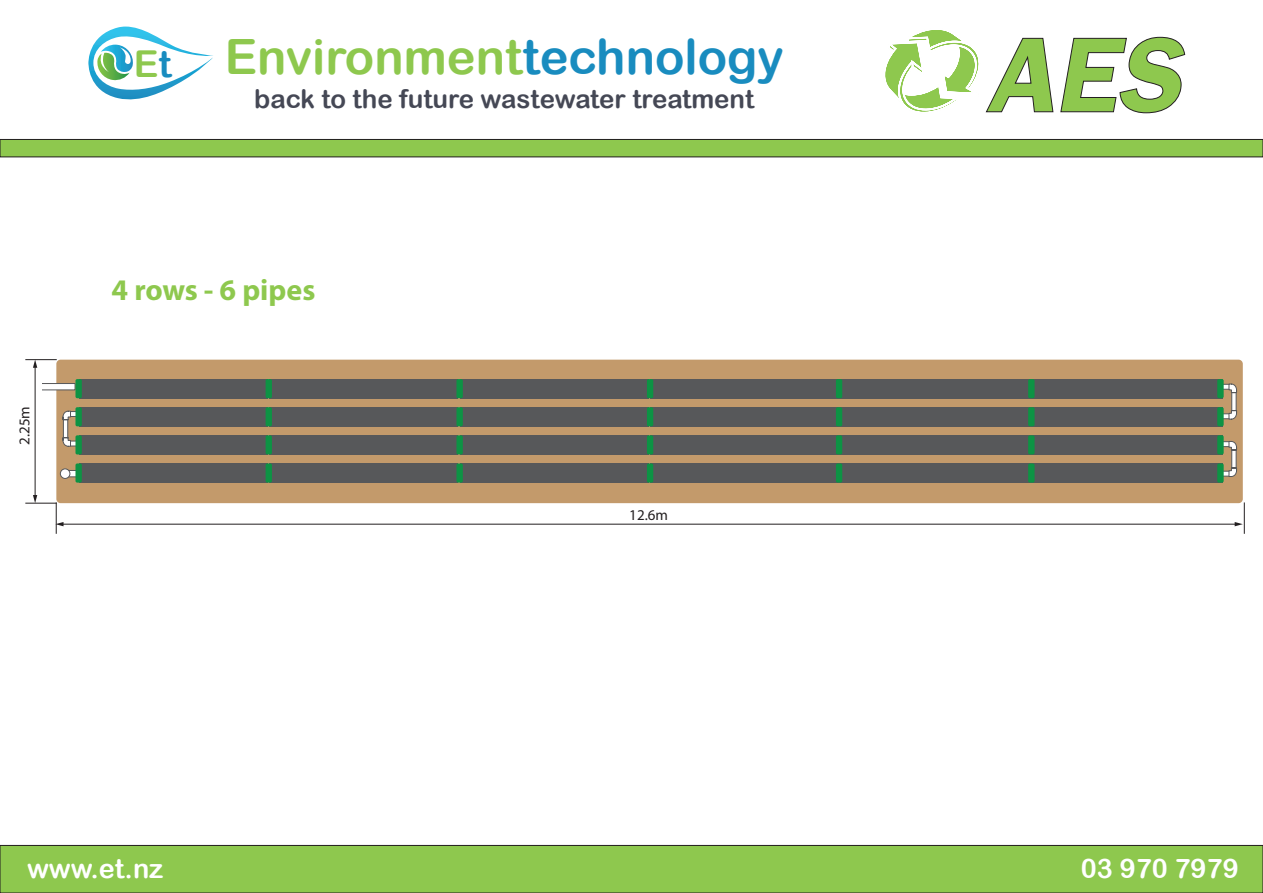
<style>
.page{position:relative;width:1263px;height:893px;background:#fff}
.page>*{position:absolute;margin:0;border:0;box-sizing:border-box;transform-origin:0 0}
.t1{font:italic 169.95px "Freesia UPC Bold";color:#8ec84e}
.t2{font:48.75px "Arial Rounded MT Bold";color:#8ec84e}
.t3{font:700 30px "Myriad Pro";color:#8ec84e}
.t4{font:27px "Arial Rounded MT Bold";color:#fff}
.t5{font:25.8px "Arial Rounded MT Bold";color:#454855}
.t6{font:15px "Myriad Pro";color:#231f20}
.s1{font-size:37.05px}
.s2{font-size:37.05px;color:#198cbf}
.s3{color:#198cbf}
</style>
<div class="page">
<div style="left:0;top:139px;width:1263px;height:18px;background:#8ec84e"></div>
<div style="left:0;top:139px;width:1263px;height:18px;border:1px solid #231f20"></div>
<div style="left:0;top:845px;width:1263px;height:48px;background:#8ec84e"></div>
<div style="left:0;top:845px;width:1263px;height:48px;border:1px solid #231f20"></div>
<svg style="left:88px;top:27px;width:125px;height:73px"></svg>
<div style="left:56px;top:360px;width:1187px;height:143px;background:#c39a6b;border-radius:4px"></div>
<svg style="left:1224px;top:414px;width:4px;height:5px"></svg>
<svg style="left:1224px;top:384px;width:4px;height:5px"></svg>
<svg style="left:1231px;top:393px;width:5px;height:17px"></svg>
<svg style="left:1228px;top:410px;width:9px;height:9px"></svg>
<svg style="left:1228px;top:384px;width:9px;height:9px"></svg>
<div style="left:34px;top:383px;width:41px;height:7px;background:#fff;border:1px solid #57585a"></div>
<div style="left:25px;top:378px;width:16px;height:15px;background:#fff"></div>
<div style="left:79px;top:379px;width:188px;height:19px;background:#57585a"></div>
<div style="left:75px;top:379px;width:7px;height:19px;background:#0d9344;border-radius:2px"></div>
<div style="left:269px;top:379px;width:188px;height:19px;background:#57585a"></div>
<div style="left:266px;top:379px;width:6px;height:19px;background:#0d9344;border-radius:2px"></div>
<div style="left:460px;top:379px;width:189px;height:19px;background:#57585a"></div>
<div style="left:456px;top:379px;width:7px;height:19px;background:#0d9344;border-radius:2px"></div>
<div style="left:650px;top:379px;width:189px;height:19px;background:#57585a"></div>
<div style="left:647px;top:379px;width:6px;height:19px;background:#0d9344;border-radius:2px"></div>
<div style="left:839px;top:379px;width:191px;height:19px;background:#57585a"></div>
<div style="left:1031px;top:379px;width:192px;height:19px;background:#57585a"></div>
<div style="left:1028px;top:379px;width:6px;height:19px;background:#0d9344;border-radius:2px"></div>
<div style="left:1217px;top:379px;width:7px;height:19px;background:#0d9344;border-radius:2px"></div>
<div style="left:836px;top:379px;width:6px;height:19px;background:#0d9344;border-radius:2px"></div>
<svg style="left:71px;top:411px;width:4px;height:6px"></svg>
<svg style="left:71px;top:441px;width:4px;height:5px"></svg>
<svg style="left:63px;top:420px;width:5px;height:17px"></svg>
<svg style="left:63px;top:411px;width:8px;height:9px"></svg>
<svg style="left:63px;top:437px;width:8px;height:10px"></svg>
<div style="left:79px;top:407px;width:188px;height:19px;background:#57585a"></div>
<div style="left:75px;top:407px;width:7px;height:19px;background:#0d9344;border-radius:2px"></div>
<div style="left:269px;top:407px;width:188px;height:19px;background:#57585a"></div>
<div style="left:266px;top:407px;width:6px;height:19px;background:#0d9344;border-radius:2px"></div>
<div style="left:460px;top:407px;width:189px;height:19px;background:#57585a"></div>
<div style="left:456px;top:407px;width:7px;height:19px;background:#0d9344;border-radius:2px"></div>
<div style="left:650px;top:407px;width:189px;height:19px;background:#57585a"></div>
<div style="left:647px;top:407px;width:6px;height:19px;background:#0d9344;border-radius:2px"></div>
<div style="left:839px;top:407px;width:191px;height:19px;background:#57585a"></div>
<div style="left:1031px;top:407px;width:192px;height:19px;background:#57585a"></div>
<div style="left:1028px;top:407px;width:6px;height:19px;background:#0d9344;border-radius:2px"></div>
<div style="left:1217px;top:407px;width:7px;height:19px;background:#0d9344;border-radius:2px"></div>
<div style="left:836px;top:407px;width:6px;height:19px;background:#0d9344;border-radius:2px"></div>
<svg style="left:1224px;top:471px;width:4px;height:5px"></svg>
<svg style="left:1224px;top:441px;width:4px;height:6px"></svg>
<svg style="left:1231px;top:450px;width:5px;height:18px"></svg>
<svg style="left:1228px;top:468px;width:9px;height:9px"></svg>
<svg style="left:1228px;top:441px;width:9px;height:9px"></svg>
<svg style="left:69px;top:470px;width:6px;height:7px"></svg>
<div style="left:60px;top:469px;width:10px;height:9px;background:#fff;border-radius:50%"></div>
<div style="left:60px;top:469px;width:10px;height:10px;border:1px solid #57585a;border-radius:50%"></div>
<div style="left:79px;top:435px;width:188px;height:19px;background:#57585a"></div>
<div style="left:75px;top:435px;width:7px;height:19px;background:#0d9344;border-radius:2px"></div>
<div style="left:269px;top:435px;width:188px;height:19px;background:#57585a"></div>
<div style="left:266px;top:435px;width:6px;height:19px;background:#0d9344;border-radius:2px"></div>
<div style="left:460px;top:435px;width:189px;height:19px;background:#57585a"></div>
<div style="left:456px;top:435px;width:7px;height:19px;background:#0d9344;border-radius:2px"></div>
<div style="left:650px;top:435px;width:189px;height:19px;background:#57585a"></div>
<div style="left:647px;top:435px;width:6px;height:19px;background:#0d9344;border-radius:2px"></div>
<div style="left:839px;top:435px;width:191px;height:19px;background:#57585a"></div>
<div style="left:1031px;top:435px;width:192px;height:19px;background:#57585a"></div>
<div style="left:1028px;top:435px;width:6px;height:19px;background:#0d9344;border-radius:2px"></div>
<div style="left:1217px;top:435px;width:7px;height:19px;background:#0d9344;border-radius:2px"></div>
<div style="left:836px;top:435px;width:6px;height:19px;background:#0d9344;border-radius:2px"></div>
<div style="left:79px;top:463px;width:188px;height:20px;background:#57585a"></div>
<div style="left:75px;top:463px;width:7px;height:20px;background:#0d9344;border-radius:2px"></div>
<div style="left:269px;top:463px;width:188px;height:20px;background:#57585a"></div>
<div style="left:266px;top:463px;width:6px;height:20px;background:#0d9344;border-radius:2px"></div>
<div style="left:460px;top:463px;width:189px;height:20px;background:#57585a"></div>
<div style="left:456px;top:463px;width:7px;height:20px;background:#0d9344;border-radius:2px"></div>
<div style="left:650px;top:463px;width:189px;height:20px;background:#57585a"></div>
<div style="left:647px;top:463px;width:6px;height:20px;background:#0d9344;border-radius:2px"></div>
<div style="left:839px;top:463px;width:191px;height:20px;background:#57585a"></div>
<div style="left:1031px;top:463px;width:192px;height:20px;background:#57585a"></div>
<div style="left:1028px;top:463px;width:6px;height:20px;background:#0d9344;border-radius:2px"></div>
<div style="left:1217px;top:463px;width:7px;height:20px;background:#0d9344;border-radius:2px"></div>
<div style="left:836px;top:463px;width:6px;height:20px;background:#0d9344;border-radius:2px"></div>
<hr style="left:25px;top:359px;width:32px;height:1px;background:#231f20">
<hr style="left:25px;top:503px;width:32px;height:1px;background:#231f20">
<hr style="left:35px;top:366px;width:1px;height:130px;background:#231f20">
<svg style="left:33px;top:360px;width:4px;height:8px"></svg>
<svg style="left:33px;top:495px;width:4px;height:8px"></svg>
<hr style="left:1244px;top:502px;width:1px;height:32px;background:#231f20">
<hr style="left:56px;top:502px;width:1px;height:32px;background:#231f20">
<hr style="left:62px;top:524px;width:1174px;height:1px;background:#231f20">
<svg style="left:1235px;top:522px;width:8px;height:4px"></svg>
<svg style="left:55px;top:522px;width:9px;height:4px"></svg>
<svg style="left:885px;top:30px;width:94px;height:82px"></svg>
<svg style="left:986px;top:38px;width:67px;height:74px"></svg>
<svg style="left:1060px;top:37px;width:125px;height:76px"></svg>
<p class="t6" style="left:15px;top:445px;width:40px;rotate:-90deg">2.25m</p>
<h2 class="t2" style="left:134px;top:27px;width:651px"><span class="s1">E</span><span class="s2">t</span> Environment<span class="s3">technology</span></h2>
<p class="t5" style="left:254px;top:84px;width:501px">back to the future wastewater treatment</p>
<p class="t3" style="left:112px;top:270px;width:205px">4 rows - 6 pipes</p>
<p class="t6" style="left:629px;top:506px;width:40px">12.6m</p>
<h1 class="t1" style="left:991px;top:-48px;width:196px">AES</h1>
<p class="t4" style="left:27px;top:852px;width:138px">www.et.nz</p>
<p class="t4" style="left:1081px;top:852px;width:159px">03 970 7979</p>
</div>
